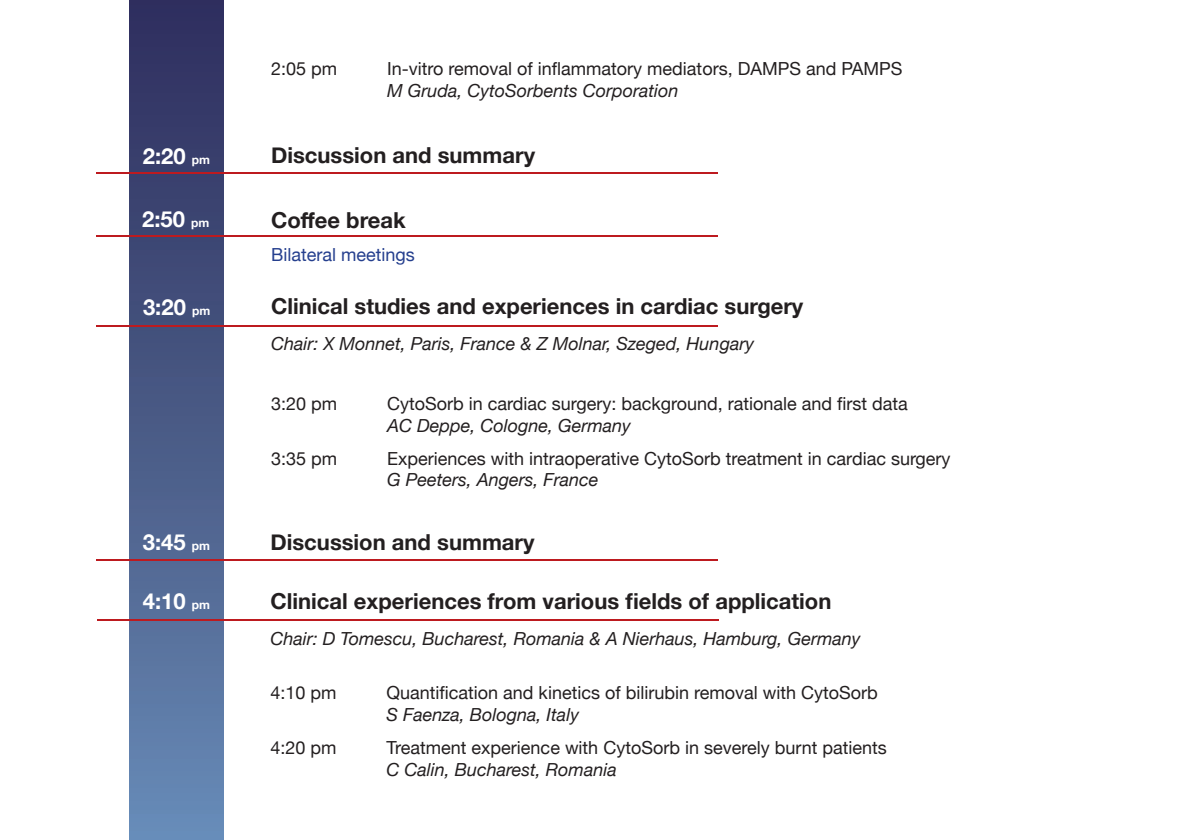
<style>
.page{position:relative;width:1191px;height:840px;background:#fff}
.page>*{position:absolute;margin:0;border:0;box-sizing:border-box;transform-origin:0 0}
.t1{font:700 22px "Helvetica Neue";color:#231f20}
.t2{font:700 22px "Helvetica Neue";color:#fff}
.t3{font:18px "Helvetica Neue";color:#231f20}
.t4{font:italic 18px "Helvetica Neue";color:#231f20}
.t5{font:18px "Helvetica Neue";color:#253f8e}
.s1{font-size:12px}
</style>
<div class="page">
<div style="left:129px;top:0;width:94px;height:839px;background:linear-gradient(to bottom,#2e2c5a,#6889b3)"></div>
<hr style="left:96px;top:235px;width:622px;height:2px;background:#bd1a1f">
<hr style="left:96px;top:325px;width:622px;height:1px;background:#bd1a1f">
<hr style="left:96px;top:559px;width:622px;height:1px;background:#bd1a1f">
<hr style="left:97px;top:618px;width:622px;height:2px;background:#bd1a1f">
<hr style="left:96px;top:172px;width:622px;height:1px;background:#bd1a1f">
<p class="t2" style="left:143px;top:139px;width:69px">2:20 <span class="s1">pm</span></p>
<p class="t2" style="left:142px;top:202px;width:69px">2:50 <span class="s1">pm</span></p>
<p class="t2" style="left:143px;top:290px;width:69px">3:20 <span class="s1">pm</span></p>
<p class="t2" style="left:143px;top:524px;width:69px">3:45 <span class="s1">pm</span></p>
<p class="t2" style="left:143px;top:583px;width:69px">4:10 <span class="s1">pm</span></p>
<p class="t3" style="left:271px;top:56px;width:68px">2:05 pm</p>
<p class="t3" style="left:387px;top:56px;width:517px">In-vitro removal of inflammatory mediators, DAMPS and PAMPS</p>
<p class="t4" style="left:387px;top:78px;width:293px">M Gruda, CytoSorbents Corporation</p>
<p class="t1" style="left:271px;top:138px;width:265px">Discussion and summary</p>
<p class="t1" style="left:271px;top:202px;width:136px">Coffee break</p>
<p class="t5" style="left:271px;top:241px;width:145px">Bilateral meetings</p>
<p class="t1" style="left:271px;top:289px;width:534px">Clinical studies and experiences in cardiac surgery</p>
<p class="t4" style="left:271px;top:330px;width:484px">Chair: X Monnet, Paris, France &amp; Z Molnar, Szeged, Hungary</p>
<p class="t3" style="left:271px;top:390px;width:68px">3:20 pm</p>
<p class="t3" style="left:387px;top:390px;width:522px">CytoSorb in cardiac surgery: background, rationale and first data</p>
<p class="t4" style="left:387px;top:412px;width:245px">AC Deppe, Cologne, Germany</p>
<p class="t3" style="left:271px;top:445px;width:68px">3:35 pm</p>
<p class="t3" style="left:387px;top:445px;width:565px">Experiences with intraoperative CytoSorb treatment in cardiac surgery</p>
<p class="t4" style="left:387px;top:466px;width:213px">G Peeters, Angers, France</p>
<p class="t1" style="left:270px;top:524px;width:265px">Discussion and summary</p>
<p class="t1" style="left:270px;top:583px;width:562px">Clinical experiences from various fields of application</p>
<p class="t4" style="left:270px;top:625px;width:591px">Chair: D Tomescu, Bucharest, Romania &amp; A Nierhaus, Hamburg, Germany</p>
<p class="t3" style="left:270px;top:679px;width:68px">4:10 pm</p>
<p class="t3" style="left:386px;top:679px;width:493px">Quantification and kinetics of bilirubin removal with CytoSorb</p>
<p class="t4" style="left:386px;top:701px;width:194px">S Faenza, Bologna, Italy</p>
<p class="t3" style="left:270px;top:734px;width:68px">4:20 pm</p>
<p class="t3" style="left:386px;top:734px;width:502px">Treatment experience with CytoSorb in severely burnt patients</p>
<p class="t4" style="left:386px;top:755px;width:232px">C Calin, Bucharest, Romania</p>
</div>
